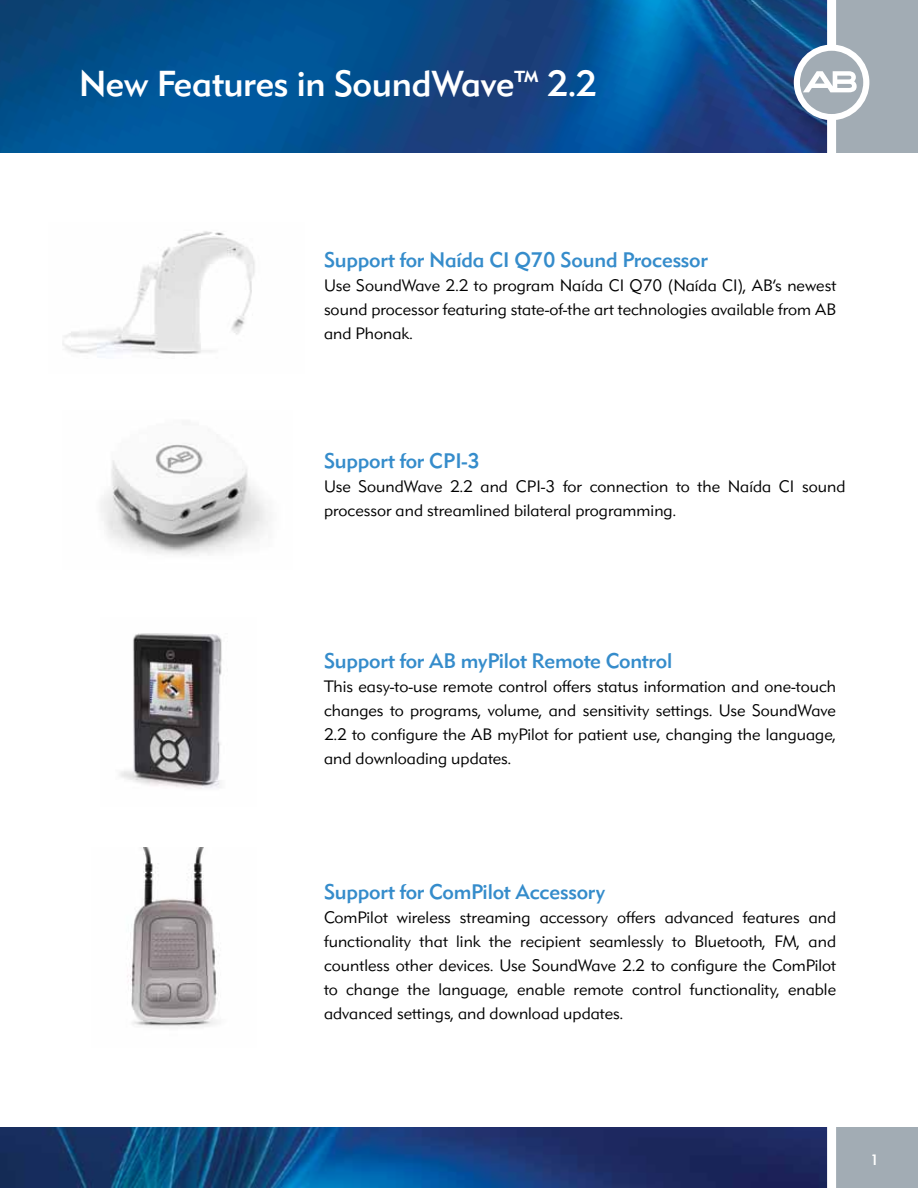
<style>
.page{position:relative;width:918px;height:1188px;background:#fff}
.page>*{position:absolute;margin:0;border:0;box-sizing:border-box;transform-origin:0 0}
.t1{font:500 36px "DH Sans";letter-spacing:-.01em;color:#fff}
.t2{font:500 21px "DH Sans";letter-spacing:-.01em;color:#358ccb}
.t3{font:300 16.5px/24px "DH Sans";color:#000;text-align:justify}
.t4{font:500 15px "DH Sans";color:#fff}
</style>
<div class="page">
<div style="left:832px;top:1127px;width:86px;height:61px;background:#a2acb4"></div>
<img style="left:0;top:0;width:827px;height:153px">
<img style="left:0;top:1127px;width:827px;height:61px">
<div style="left:831px;top:0;width:87px;height:160px;background:#a2acb4"></div>
<div style="left:827px;top:0;width:9px;height:1188px;background:#fff"></div>
<svg style="left:794px;top:45px;width:75px;height:75px"></svg>
<img style="left:119px;top:633px;width:103px;height:156px">
<img style="left:62px;top:231px;width:193px;height:123px">
<img style="left:101px;top:443px;width:167px;height:112px">
<img style="left:127px;top:848px;width:90px;height:180px">
<h1 class="t1" style="left:79px;top:62px;width:520px">New Features in SoundWave™ 2.2</h1>
<p class="t2" style="left:324px;top:247px;width:385px">Support for Naída CI Q70 Sound Processor</p>
<p class="t3" style="left:324px;top:273px;width:514px">Use SoundWave 2.2 to program Naída CI Q70 (Naída CI), AB’s newest sound processor featuring state-of-the art technologies available from AB and Phonak.</p>
<p class="t2" style="left:324px;top:448px;width:157px">Support for CPI-3</p>
<p class="t3" style="left:324px;top:474px;width:523px">Use SoundWave 2.2 and CPI-3 for connection to the Naída CI sound processor and streamlined bilateral programming.</p>
<p class="t2" style="left:324px;top:648px;width:350px">Support for AB myPilot Remote Control</p>
<p class="t3" style="left:324px;top:674px;width:514px">This easy-to-use remote control offers status information and one-touch changes to programs, volume, and sensitivity settings. Use SoundWave 2.2 to configure the AB myPilot for patient use, changing the language, and downloading updates.</p>
<p class="t2" style="left:324px;top:879px;width:283px">Support for ComPilot Accessory</p>
<p class="t3" style="left:324px;top:906px;width:514px">ComPilot wireless streaming accessory offers advanced features and functionality that link the recipient seamlessly to Bluetooth, FM, and countless other devices. Use SoundWave 2.2 to configure the ComPilot to change the language, enable remote control functionality, enable advanced settings, and download updates.</p>
<p class="t4" style="left:870px;top:1151px;width:10px">1</p>
</div>
